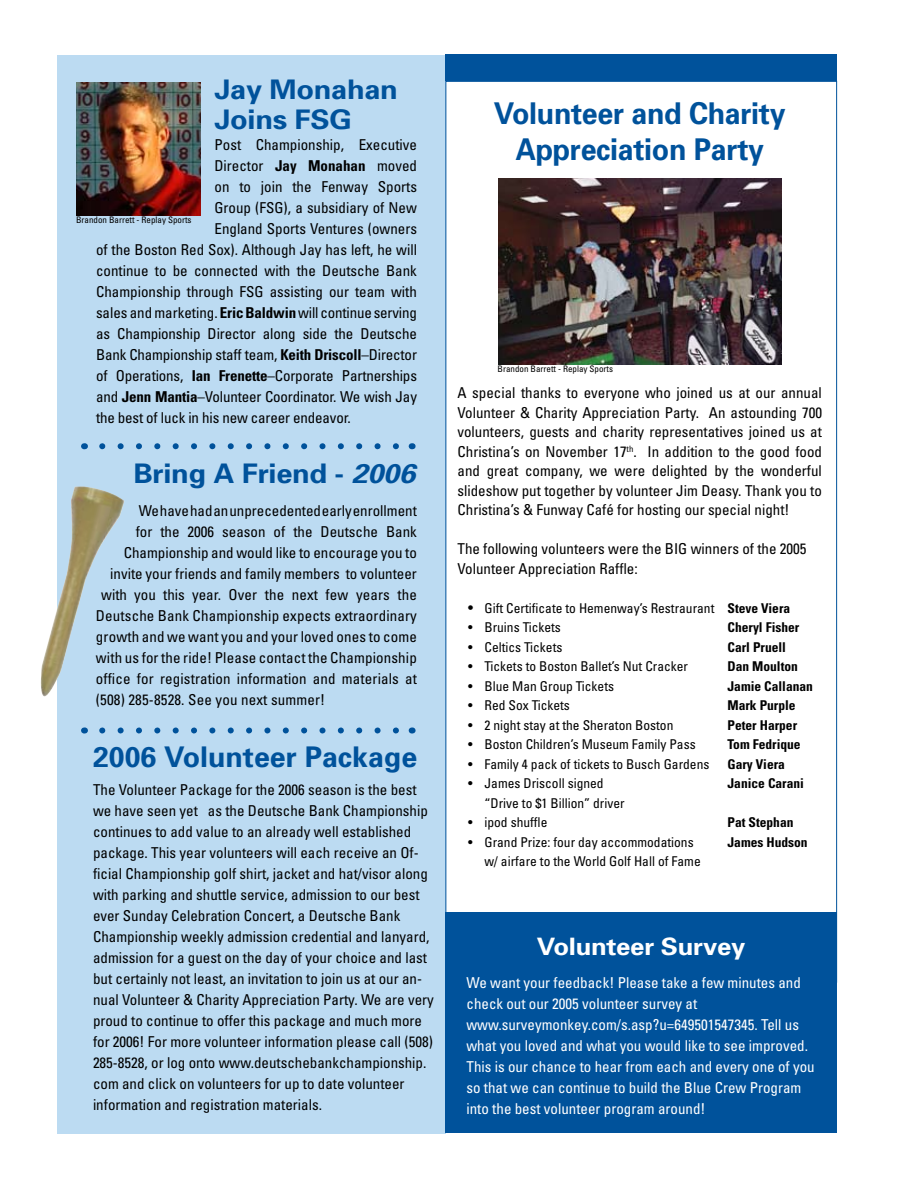
<style>
.page{position:relative;width:918px;height:1188px;background:#fff}
.page>*{position:absolute;margin:0;border:0;box-sizing:border-box;transform-origin:0 0}
.t1{font:700 30px/36px "Univers";letter-spacing:-.01em;color:#00529b;text-align:center;scale:.95 1}
.t2{font:700 28.5px "Univers";color:#00529b}
.t3{font:700 27px/30px "Univers";letter-spacing:-.01em;color:#00529b;scale:1.07 1}
.t4{font:700 24px "Univers";letter-spacing:-.01em;color:#fff;scale:1.07 1}
.t5{font:condensed 15px/21px "Univers";color:#000}
.t6{font:condensed 15px/21px "Univers";color:#fff}
.t7{font:condensed 13.5px "Univers";color:#000}
.t8{font:700 condensed 13.5px "Univers";color:#000}
.t9{font:condensed 9px "Univers";color:#000}
.s1{font-weight:700}
.s2{font-style:italic}
.s3{font-size:15px}
</style>
<div class="page">
<div style="left:57px;top:56px;width:389px;height:1078px;background:#bcdbf2"></div>
<img style="left:40px;top:486px;width:85px;height:211px">
<div style="left:446px;top:54px;width:391px;height:27px;background:#00529b"></div>
<img style="left:498px;top:179px;width:284px;height:185px">
<div style="left:446px;top:912px;width:391px;height:220px;background:#00529b"></div>
<svg style="left:102px;top:728px;width:297px;height:6px"></svg>
<img style="left:76px;top:82px;width:125px;height:134px">
<svg style="left:102px;top:443px;width:297px;height:6px"></svg>
<h3 class="t3" style="left:214px;top:75px;width:173px">Jay Monahan<br>Joins FSG</h3>
<p class="t5" style="left:214px;top:134px;width:204px">Post Championship, Executive</p>
<p class="t5" style="left:214px;top:155px;width:204px">Director <span class="s1">Jay Monahan</span> moved</p>
<p class="t5" style="left:214px;top:176px;width:204px">on to join the Fenway Sports</p>
<p class="t5" style="left:214px;top:197px;width:204px">Group (FSG), a subsidiary of New</p>
<p class="t5" style="left:214px;top:218px;width:204px">England Sports Ventures (owners</p>
<p class="t5" style="left:96px;top:239px;width:323px">of the Boston Red Sox). Although Jay has left, he will</p>
<p class="t5" style="left:96px;top:260px;width:322px">continue to be connected with the Deutsche Bank</p>
<p class="t5" style="left:96px;top:281px;width:322px">Championship through FSG assisting our team with</p>
<p class="t5" style="left:96px;top:302px;width:323px">sales and marketing. <span class="s1">Eric Baldwin</span> will continue serving</p>
<p class="t5" style="left:96px;top:323px;width:322px">as Championship Director along side the Deutsche</p>
<p class="t5" style="left:96px;top:344px;width:323px">Bank Championship staff team, <span class="s1">Keith Driscoll</span>–Director</p>
<p class="t5" style="left:96px;top:365px;width:322px">of Operations, <span class="s1">Ian Frenette</span>–Corporate Partnerships</p>
<p class="t5" style="left:96px;top:386px;width:322px">and <span class="s1">Jenn Mantia</span>–Volunteer Coordinator. We wish Jay</p>
<p class="t5" style="left:96px;top:407px;width:256px">the best of luck in his new career endeavor.</p>
<p class="t9" style="left:76px;top:214px;width:117px">Brandon Barrett - Replay Sports</p>
<h3 class="t3" style="left:133px;top:459px;width:265px">Bring A Friend - <span class="s2">2006</span></h3>
<p class="t5" style="left:139px;top:500px;width:280px">We have had an unprecedented early enrollment</p>
<p class="t5" style="left:136px;top:521px;width:283px">for the 2006 season of the Deutsche Bank</p>
<p class="t5" style="left:124px;top:542px;width:295px">Championship and would like to encourage you to</p>
<p class="t5" style="left:110px;top:563px;width:308px">invite your friends and family members to volunteer</p>
<p class="t5" style="left:101px;top:584px;width:317px">with you this year. Over the next few years the</p>
<p class="t5" style="left:96px;top:605px;width:323px">Deutsche Bank Championship expects extraordinary</p>
<p class="t5" style="left:96px;top:626px;width:322px">growth and we want you and your loved ones to come</p>
<p class="t5" style="left:96px;top:647px;width:323px">with us for the ride! Please contact the Championship</p>
<p class="t5" style="left:96px;top:668px;width:322px">office for registration information and materials at</p>
<p class="t5" style="left:96px;top:689px;width:231px">(508) 285-8528. See you next summer!</p>
<h2 class="t2" style="left:93px;top:740px;width:326px">2006 Volunteer Package</h2>
<p class="t5" style="left:93px;top:779px;width:342px">The Volunteer Package for the 2006 season is the best we have seen yet as the Deutsche Bank Championship continues to add value to an already well established package. This year volunteers will each receive an Of&shy;ficial Championship golf shirt, jacket and hat/visor along with parking and shuttle service, admission to our best ever Sunday Celebration Concert, a Deutsche Bank Championship weekly admission credential and lanyard, admission for a guest on the day of your choice and last but certainly not least, an invitation to join us at our an&shy;nual Volunteer &amp; Charity Appreciation Party. We are very proud to continue to offer this package and much more for 2006! For more volunteer information please call (508)<br>285-8528, or log onto www.deutschebankchampionship. com and click on volunteers for up to date volunteer information and registration materials.</p>
<h1 class="t1" style="left:494px;top:95px;width:308px">Volunteer and Charity<br>Appreciation Party</h1>
<p class="t9" style="left:498px;top:363px;width:117px">Brandon Barrett - Replay Sports</p>
<p class="t5" style="left:458px;top:383px;width:366px;line-height:19.5px;text-align:justify">A special thanks to everyone who joined us at our annual Volunteer &amp; Charity Appreciation Party. An astounding 700 volunteers, guests and charity representatives joined us at Christina’s on November 17<sup>th</sup>. In addition to the good food and great company, we were delighted by the wonderful slideshow put together by volunteer Jim Deasy. Thank you to Christina’s &amp; Funway Café for hosting our special night!</p>
<p class="t5" style="left:458px;top:539px;width:351px;line-height:19.5px">The following volunteers were the BIG winners of the 2005<br>Volunteer Appreciation Raffle:</p>
<p class="t7" style="left:468px;top:599px;width:323px"><span class="s3">•</span> Gift Certificate to Hemenway’s Restraurant <span class="s1">Steve Viera</span></p>
<p class="t7" style="left:468px;top:619px;width:94px">• Bruins Tickets</p>
<p class="t8" style="left:728px;top:619px;width:73px">Cheryl Fisher</p>
<p class="t7" style="left:468px;top:638px;width:96px">• Celtics Tickets</p>
<p class="t8" style="left:728px;top:638px;width:60px">Carl Pruell</p>
<p class="t7" style="left:468px;top:658px;width:221px">• Tickets to Boston Ballet’s Nut Cracker</p>
<p class="t8" style="left:728px;top:658px;width:72px">Dan Moulton</p>
<p class="t7" style="left:468px;top:677px;width:147px">• Blue Man Group Tickets</p>
<p class="t8" style="left:728px;top:677px;width:87px">Jamie Callanan</p>
<p class="t7" style="left:468px;top:697px;width:103px">• Red Sox Tickets</p>
<p class="t8" style="left:728px;top:697px;width:70px">Mark Purple</p>
<p class="t7" style="left:468px;top:716px;width:207px">• 2 night stay at the Sheraton Boston</p>
<p class="t8" style="left:728px;top:716px;width:71px">Peter Harper</p>
<p class="t7" style="left:468px;top:736px;width:229px">• Boston Children’s Museum Family Pass</p>
<p class="t8" style="left:728px;top:736px;width:75px">Tom Fedrique</p>
<p class="t7" style="left:468px;top:755px;width:243px">• Family 4 pack of tickets to Busch Gardens</p>
<p class="t8" style="left:728px;top:755px;width:59px">Gary Viera</p>
<p class="t7" style="left:468px;top:775px;width:137px">• James Driscoll signed</p>
<p class="t8" style="left:728px;top:775px;width:78px">Janice Carani</p>
<p class="t7" style="left:484px;top:794px;width:142px">“Drive to $1 Billion” driver</p>
<p class="t7" style="left:468px;top:814px;width:81px">• ipod shuffle</p>
<p class="t8" style="left:728px;top:814px;width:68px">Pat Stephan</p>
<p class="t7" style="left:468px;top:833px;width:227px">• Grand Prize: four day accommodations</p>
<p class="t8" style="left:728px;top:833px;width:82px">James Hudson</p>
<p class="t7" style="left:484px;top:853px;width:218px">w/ airfare to the World Golf Hall of Fame</p>
<h3 class="t4" style="left:537px;top:932px;width:196px">Volunteer Survey</h3>
<p class="t6" style="left:466px;top:972px;width:350px">We want your feedback! Please take a few minutes and check out our 2005 volunteer survey at www.surveymonkey.com/s.asp?u=649501547345. Tell us what you loved and what you would like to see improved.<br>This is our chance to hear from each and every one of you so that we can continue to build the Blue Crew Program into the best volunteer program around!</p>
</div>
